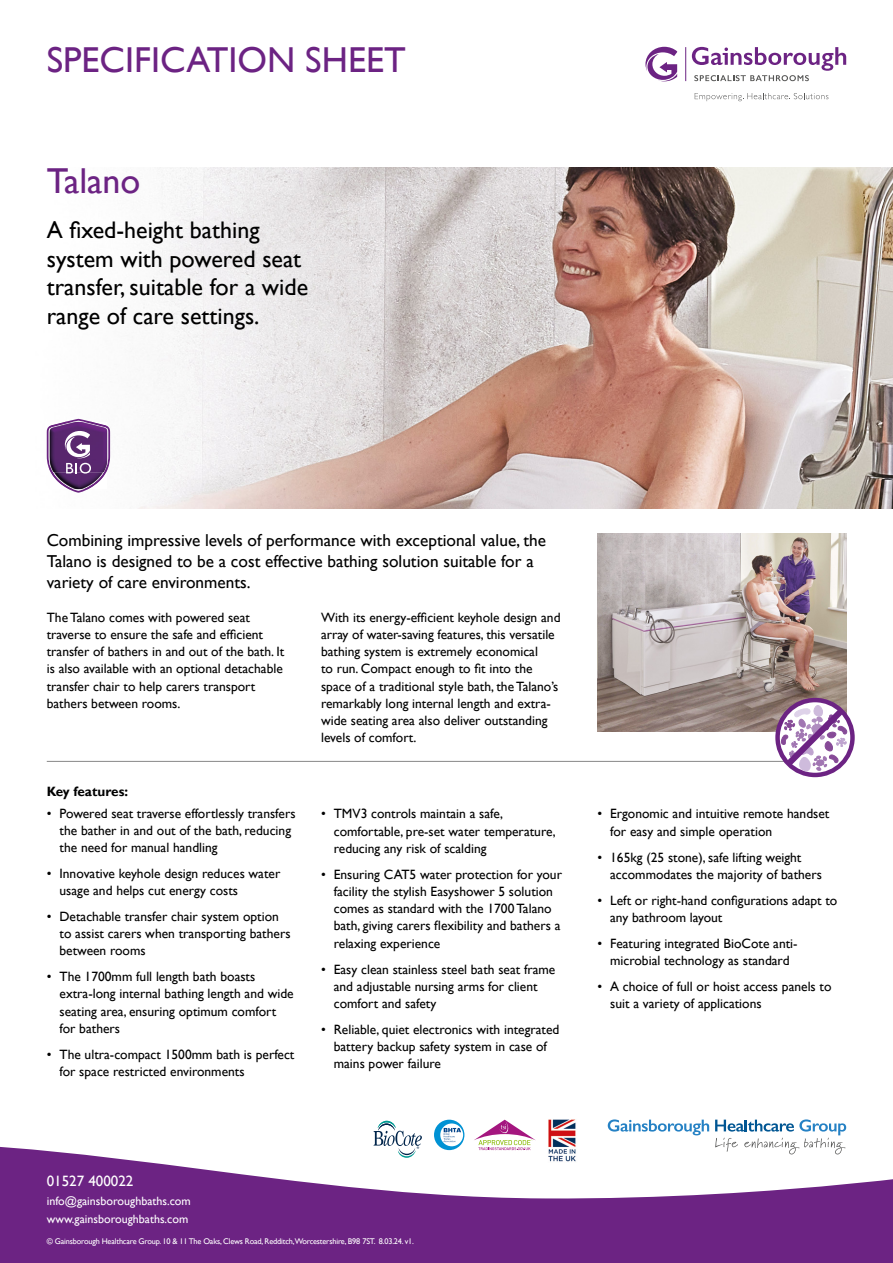
<style>
.page{position:relative;width:893px;height:1263px;background:#fff}
.page>*{position:absolute;margin:0;border:0;box-sizing:border-box;transform-origin:0 0}
.t1{font:36px "Gill Sans";color:#6c2383}
.t2{font:24px/28.5px "Gill Sans";color:#000}
.t3{font:17.25px/21px "Gill Sans";color:#000}
.t4{font:15px "Gill Sans";color:#fff}
.t5{font:13.5px/17.2px "Gill Sans";color:#000}
.t6{font:700 13.5px "Gill Sans";color:#000}
.t7{font:12px/18px "Gill Sans";color:#fff}
.t8{font:8.25px "Gill Sans";letter-spacing:-.02em;color:#fff}
</style>
<div class="page">
<img style="left:46px;top:168px;width:847px;height:340px">
<hr style="left:47px;top:761px;width:799px;height:1px;background:#878787">
<img style="left:597px;top:534px;width:249px;height:197px">
<svg style="left:692px;top:47px;width:154px;height:34px"></svg>
<hr style="left:685px;top:47px;width:1px;height:34px;background:#6c2383">
<svg style="left:695px;top:93px;width:133px;height:8px"></svg>
<svg style="left:645px;top:47px;width:32px;height:34px"></svg>
<svg style="left:47px;top:419px;width:63px;height:74px"></svg>
<div style="left:775px;top:698px;width:80px;height:79px;border:4px solid #6c2383;border-radius:50%"></div>
<svg style="left:779px;top:703px;width:70px;height:70px"></svg>
<svg style="left:0;top:1119px;width:893px;height:144px;fill:#6c2383"></svg>
<svg style="left:608px;top:1119px;width:101px;height:16px"></svg>
<svg style="left:715px;top:1119px;width:131px;height:35px"></svg>
<svg style="left:373px;top:1121px;width:49px;height:37px"></svg>
<svg style="left:474px;top:1120px;width:62px;height:30px"></svg>
<svg style="left:434px;top:1120px;width:30px;height:30px"></svg>
<img style="left:547px;top:1119px;width:30px;height:43px">
<h1 class="t1" style="left:47px;top:39px;width:360px">SPECIFICATION SHEET</h1>
<h1 class="t1" style="left:47px;top:160px;width:95px">Talano</h1>
<h2 class="t2" style="left:47px;top:216px;width:263px">A fixed-height bathing system with powered seat transfer, suitable for a wide range of care settings.</h2>
<p class="t3" style="left:47px;top:530px;width:501px">Combining impressive levels of performance with exceptional value, the<br>Talano is designed to be a cost effective bathing solution suitable for a variety of care environments.</p>
<p class="t5" style="left:47px;top:609px;width:239px">The Talano comes with powered seat traverse to ensure the safe and efficient transfer of bathers in and out of the bath. It is also available with an optional detachable transfer chair to help carers transport bathers between rooms.</p>
<p class="t5" style="left:321px;top:609px;width:241px">With its energy-efficient keyhole design and array of water-saving features, this versatile bathing system is extremely economical<br>to run. Compact enough to fit into the space of a traditional style bath, the Talano’s remarkably long internal length and extra&shy;wide seating area also deliver outstanding levels of comfort.</p>
<p class="t6" style="left:47px;top:783px;width:83px">Key features:</p>
<p class="t5" style="left:60px;top:805px;width:237px;text-indent:-13px">• Powered seat traverse effortlessly transfers the bather in and out of the bath, reducing the need for manual handling</p>
<p class="t5" style="left:60px;top:865px;width:222px;text-indent:-13px">• Innovative keyhole design reduces water usage and helps cut energy costs</p>
<p class="t5" style="left:60px;top:908px;width:233px;text-indent:-13px">• Detachable transfer chair system option to assist carers when transporting bathers between rooms</p>
<p class="t5" style="left:60px;top:968px;width:236px;text-indent:-13px">• The 1700mm full length bath boasts extra-long internal bathing length and wide seating area, ensuring optimum comfort for bathers</p>
<p class="t5" style="left:60px;top:1046px;width:236px;text-indent:-13px">• The ultra-compact 1500mm bath is perfect for space restricted environments</p>
<p class="t5" style="left:334px;top:805px;width:223px;text-indent:-13px">• TMV3 controls maintain a safe, comfortable, pre-set water temperature, reducing any risk of scalding</p>
<p class="t5" style="left:334px;top:866px;width:230px;text-indent:-13px">• Ensuring CAT5 water protection for your facility the stylish Easyshower 5 solution comes as standard with the 1700 Talano bath, giving carers flexibility and bathers a relaxing experience</p>
<p class="t5" style="left:334px;top:960px;width:223px;text-indent:-13px">• Easy clean stainless steel bath seat frame and adjustable nursing arms for client comfort and safety</p>
<p class="t5" style="left:334px;top:1021px;width:227px;text-indent:-13px">• Reliable, quiet electronics with integrated battery backup safety system in case of mains power failure</p>
<p class="t5" style="left:610px;top:805px;width:221px;text-indent:-13px">• Ergonomic and intuitive remote handset for easy and simple operation</p>
<p class="t5" style="left:610px;top:848px;width:213px;text-indent:-13px">• 165kg (25 stone), safe lifting weight accommodates the majority of bathers</p>
<p class="t5" style="left:610px;top:891px;width:229px;text-indent:-13px">• Left or right-hand configurations adapt to any bathroom layout</p>
<p class="t5" style="left:597px;top:935px;width:202px;text-align:center">• Featuring integrated BioCote anti&shy;microbial technology as standard</p>
<p class="t5" style="left:610px;top:978px;width:223px;text-indent:-13px">• A choice of full or hoist access panels to suit a variety of applications</p>
<p class="t4" style="left:47px;top:1172px;width:88px">01527 400022</p>
<p class="t7" style="left:47px;top:1192px;width:146px">info@gainsboroughbaths.com www.gainsboroughbaths.com</p>
<p class="t8" style="left:47px;top:1237px;width:369px">© Gainsborough Healthcare Group. 10 &amp; 11 The Oaks, Clews Road, Redditch,Worcestershire, B98 7ST. 8.03.24. v1.</p>
</div>
